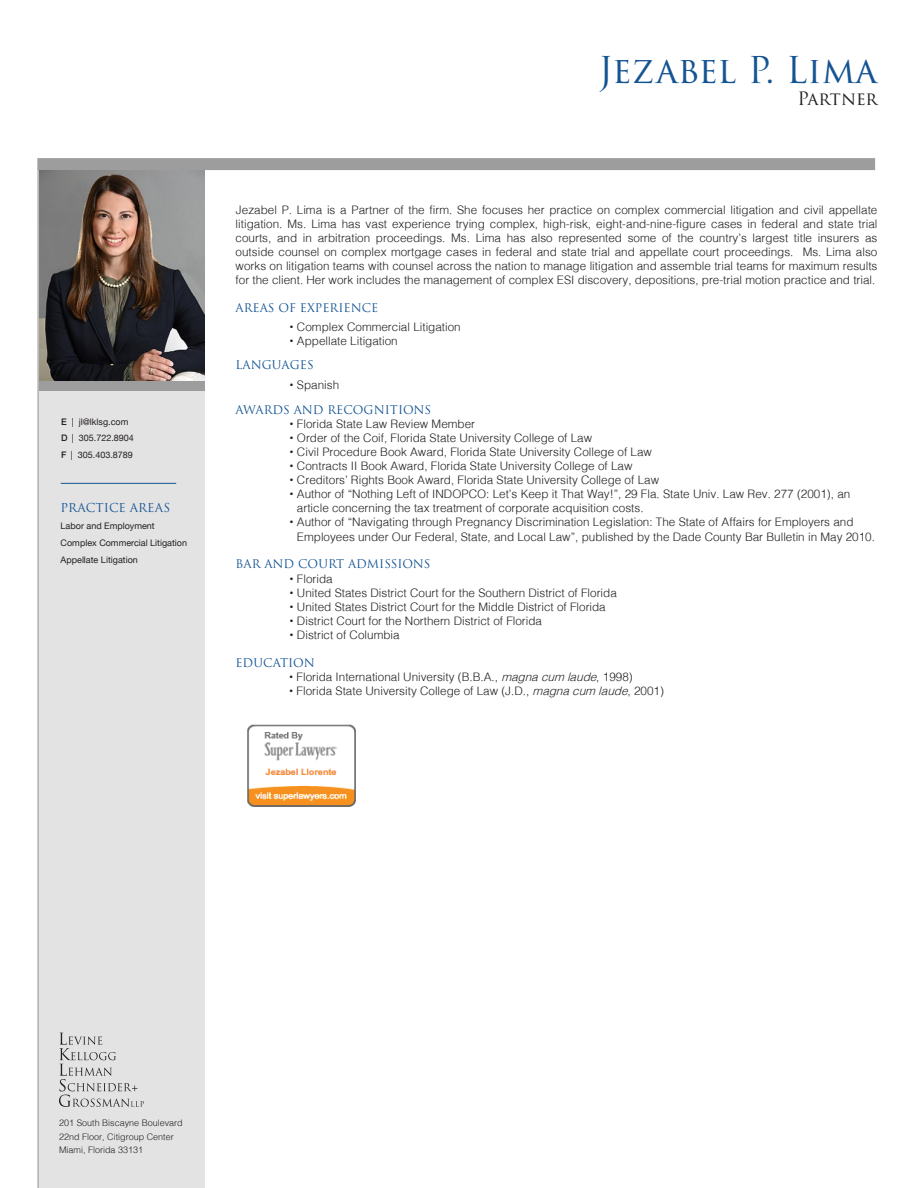
<style>
.page{position:relative;width:918px;height:1188px;background:#fff}
.page>*{position:absolute;margin:0;border:0;box-sizing:border-box;transform-origin:0 0}
.t1{font:36px "Trajan Pro 3";color:#145493}
.t2{font:18px "Trajan Pro 3";letter-spacing:-.01em;color:#231f20}
.t3{font:12px "Trajan Pro 3";color:#145493}
.t4{font:300 11.7px/14.1px "Helv";color:#231f20}
.t5{font:11.7px "Trajan Pro 3";color:#145493}
.t6{font:11.7px "Trajan Pro";color:#145493}
.t7{font:9px/16.8px "Helvetica Neue";color:#231f20}
.t8{font:300 9px/13.8px "Helv";color:#231f20}
.s1{font-weight:500}
.s2{font-family:"Helvetica Neue";font-weight:400}
.s3{font-style:italic}
</style>
<div class="page">
<div style="left:38px;top:386px;width:167px;height:802px;background:#e4e3e3"></div>
<div style="left:39px;top:375px;width:166px;height:16px;background:#9c9d9c"></div>
<hr style="left:61px;top:483px;width:115px;height:1px;background:#145493">
<hr style="left:37px;top:170px;width:2px;height:1018px;background:#b0b0b0">
<div style="left:37px;top:158px;width:838px;height:12px;background:#9c9d9c"></div>
<svg style="left:59px;top:1033px;width:85px;height:74px"></svg>
<img style="left:247px;top:724px;width:109px;height:83px">
<img style="left:39px;top:170px;width:166px;height:211px">
<p class="t7" style="left:61px;top:413px;width:74px"><span class="s1">E</span> | jl@lklsg.com<br><span class="s1">D</span> | 305.722.8904<br><span class="s1">F</span> | 305.403.8789</p>
<p class="t3" style="left:61px;top:500px;width:111px">PRACTICE AREAS</p>
<p class="t7" style="left:61px;top:518px;width:128px">Labor and Employment<br>Complex Commercial Litigation<br>Appellate Litigation</p>
<h1 class="t1" style="left:598px;top:45px;width:281px">Jezabel P. Lima</h1>
<h2 class="t2" style="left:797px;top:86px;width:82px">Partner</h2>
<p class="t4" style="left:236px;top:202px;width:643px;text-align:justify">Jezabel P. Lima is a Partner of the firm. She focuses her practice on complex commercial litigation and civil appellate litigation. Ms. Lima has vast experience trying complex, high-risk, eight-and-nine-figure cases in federal and state trial courts, and in arbitration proceedings. Ms. Lima has also represented some of the country’s largest title insurers as outside counsel on complex mortgage cases in federal and state trial and appellate court proceedings. Ms. Lima also works on litigation teams with counsel across the nation to manage litigation and assemble trial teams for maximum results for the client. Her work includes the management of complex ESI discovery, depositions, pre-trial motion practice and trial.</p>
<p class="t5" style="left:236px;top:300px;width:144px">AREAS OF EXPERIENCE</p>
<p class="t4" style="left:290px;top:319px;width:173px"><span class="s2">•</span> Complex Commercial Litigation</p>
<p class="t4" style="left:290px;top:333px;width:110px"><span class="s2">•</span> Appellate Litigation</p>
<p class="t6" style="left:236px;top:357px;width:80px">LANGUAGES</p>
<p class="t4" style="left:290px;top:377px;width:51px"><span class="s2">•</span> Spanish</p>
<p class="t5" style="left:236px;top:402px;width:197px">AWARDS AND RECOGNITIONS</p>
<p class="t4" style="left:290px;top:417px;width:187px"><span class="s2">•</span> Florida State Law Review Member</p>
<p class="t4" style="left:290px;top:431px;width:304px"><span class="s2">•</span> Order of the Coif, Florida State University College of Law</p>
<p class="t4" style="left:290px;top:445px;width:364px"><span class="s2">•</span> Civil Procedure Book Award, Florida State University College of Law</p>
<p class="t4" style="left:290px;top:459px;width:344px"><span class="s2">•</span> Contracts II Book Award, Florida State University College of Law</p>
<p class="t4" style="left:290px;top:473px;width:371px"><span class="s2">•</span> Creditors’ Rights Book Award, Florida State University College of Law</p>
<p class="t4" style="left:297px;top:487px;width:555px;text-indent:-7px"><span class="s2">•</span> Author of “Nothing Left of INDOPCO: Let’s Keep it That Way!”, 29 Fla. State Univ. Law Rev. 277 (2001), an article concerning the tax treatment of corporate acquisition costs.</p>
<p class="t4" style="left:297px;top:515px;width:580px;text-indent:-7px"><span class="s2">•</span> Author of “Navigating through Pregnancy Discrimination Legislation: The State of Affairs for Employers and<br>Employees under Our Federal, State, and Local Law”, published by the Dade County Bar Bulletin in May 2010.</p>
<p class="t5" style="left:236px;top:556px;width:196px">BAR AND COURT ADMISSIONS</p>
<p class="t4" style="left:290px;top:571px;width:45px"><span class="s2">•</span> Florida</p>
<p class="t4" style="left:290px;top:585px;width:329px"><span class="s2">•</span> United States District Court for the Southern District of Florida</p>
<p class="t4" style="left:290px;top:599px;width:318px"><span class="s2">•</span> United States District Court for the Middle District of Florida</p>
<p class="t4" style="left:290px;top:613px;width:254px"><span class="s2">•</span> District Court for the Northern District of Florida</p>
<p class="t4" style="left:290px;top:627px;width:112px"><span class="s2">•</span> District of Columbia</p>
<p class="t5" style="left:236px;top:654px;width:81px">EDUCATION</p>
<p class="t4" style="left:289px;top:670px;width:345px"><span class="s2">•</span> Florida International University (B.B.A., <span class="s3">magnacum laude</span>, 1998)</p>
<p class="t4" style="left:289px;top:684px;width:376px"><span class="s2">•</span> Florida State University College of Law (J.D., <span class="s3">magnacum laude</span>, 2001)</p>
<p class="t8" style="left:59px;top:1115px;width:125px">201 South Biscayne Boulevard<br>22nd Floor, Citigroup Center<br>Miami, Florida 33131</p>
</div>
